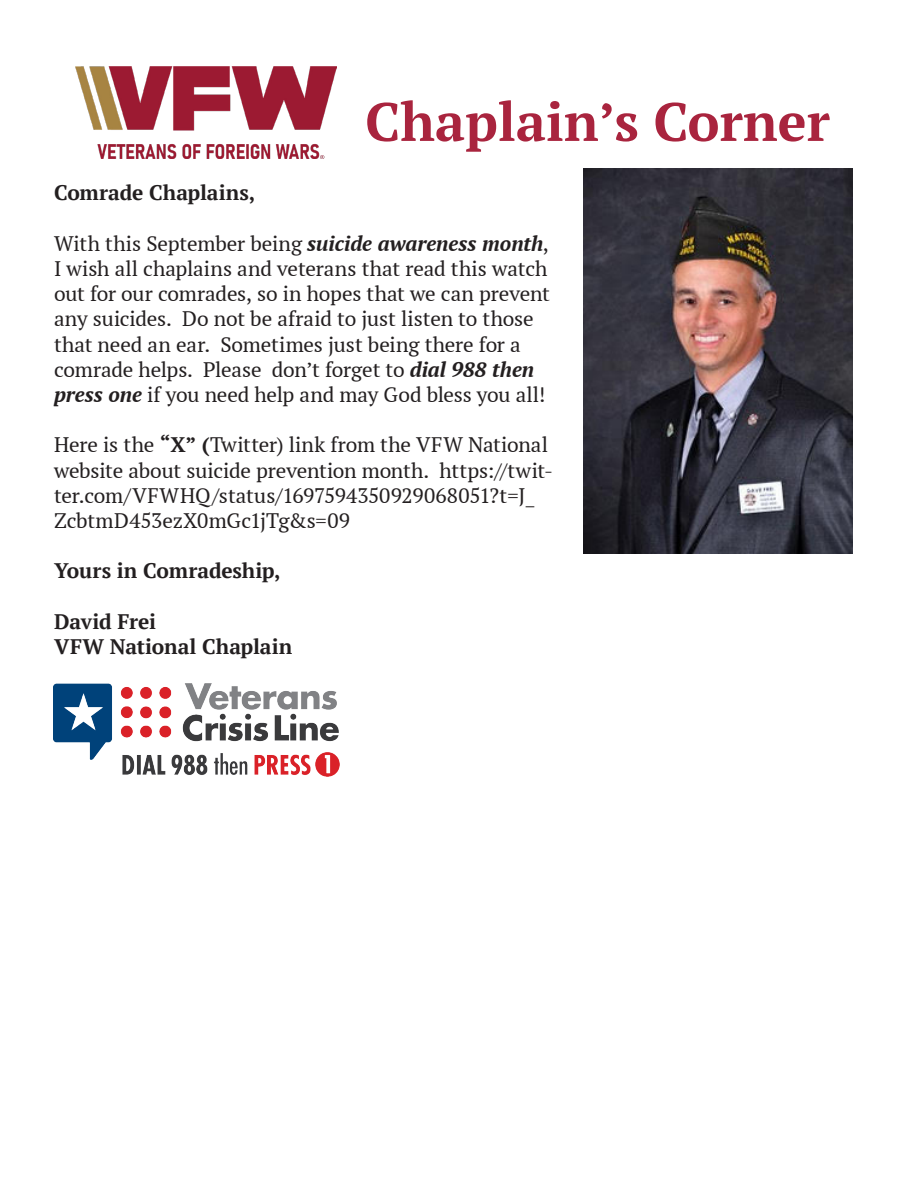
<style>
.page{position:relative;width:918px;height:1188px;background:#fff}
.page>*{position:absolute;margin:0;border:0;box-sizing:border-box;transform-origin:0 0}
.t1{font:700 54px "PT Serif";color:#a9243e}
.t2{font:21px/25.2px "PT Serif";letter-spacing:-.01em;color:#231f20}
.t3{font:700 21px/25.2px "PT Serif";letter-spacing:-.005em;color:#231f20}
.s1{font-weight:700;font-style:italic}
.s2{font-weight:700}
</style>
<div class="page">
<img style="left:54px;top:683px;width:285px;height:94px">
<img style="left:584px;top:168px;width:269px;height:385px">
<img style="left:76px;top:67px;width:260px;height:92px">
<p class="t1" style="left:365px;top:86px;width:466px">Chaplain’s Corner</p>
<p class="t3" style="left:54px;top:180px;width:203px">Comrade Chaplains,</p>
<p class="t2" style="left:54px;top:231px;width:497px">With this September being <span class="s1">suicide awareness month</span>, I wish all chaplains and veterans that read this watch out for our comrades, so in hopes that we can prevent any suicides. Do not be afraid to just listen to those that need an ear. Sometimes just being there for a comrade helps. Please don’t forget to <span class="s1">dial 988 then press one</span> if you need help and may God bless you all!</p>
<p class="t2" style="left:54px;top:433px;width:500px">Here is the <span class="s2">“X” (</span>Twitter) link from the VFW National website about suicide prevention month. https://twit&shy;ter.com/VFWHQ/status/1697594350929068051?t=J_ ZcbtmD453ezX0mGc1jTg&amp;s=09</p>
<p class="t3" style="left:54px;top:558px;width:228px">Yours in Comradeship,</p>
<p class="t3" style="left:54px;top:608px;width:240px">David Frei<br>VFW National Chaplain</p>
</div>
